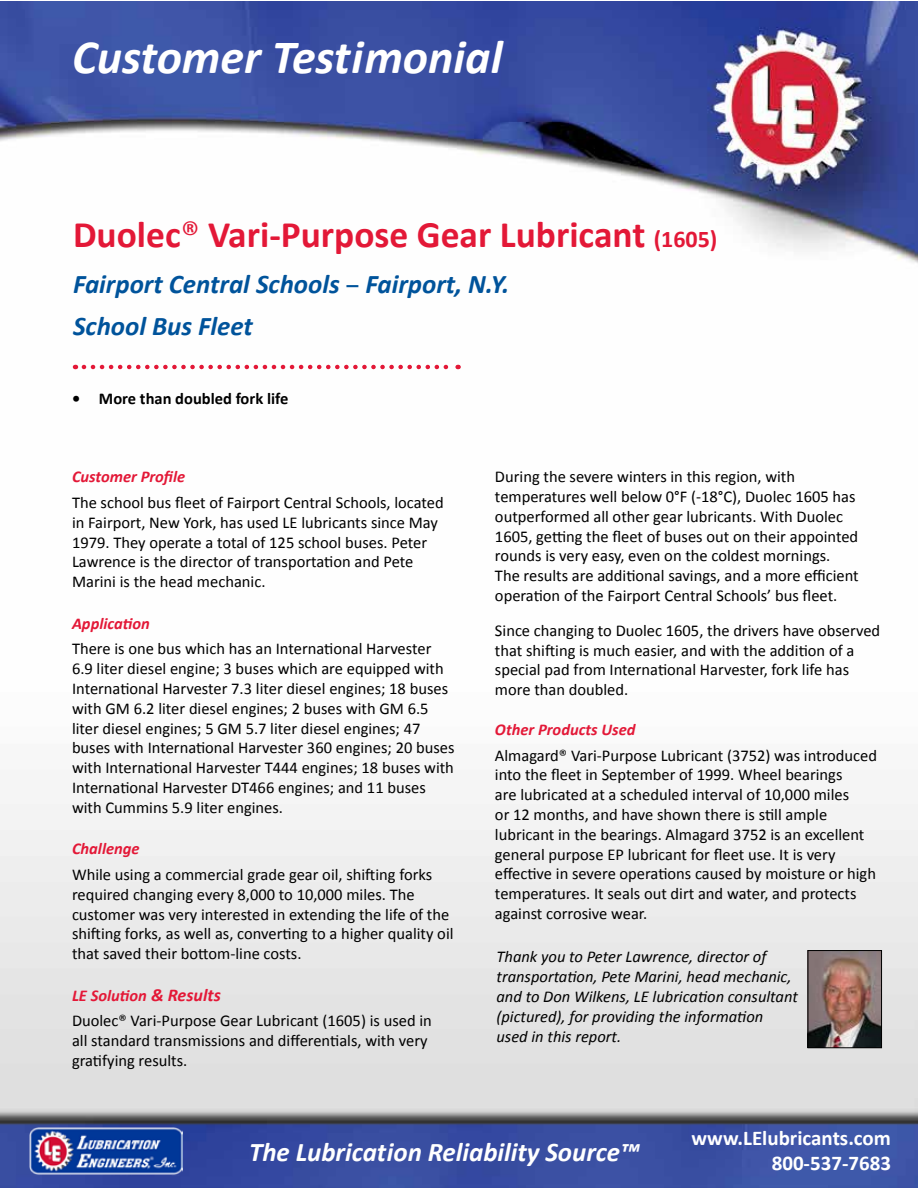
<style>
.page{position:relative;width:918px;height:1188px;background:#fff}
.page>*{position:absolute;margin:0;border:0;box-sizing:border-box;transform-origin:0 0}
.t1{font:italic 700 48px "Calibri";color:#fff}
.t2{font:700 37.5px "Calibri";color:#e31837}
.t3{font:italic 700 27px/42.9px "Calibri";color:#00539b}
.t4{font:italic 700 27px "Calibri";color:#fff}
.t5{font:700 21px/25.2px "Calibri";color:#fff;text-align:right}
.t6{font:16.5px/19.8px "Calibri";color:#000}
.t7{font:italic 16.5px/19.8px "Calibri";color:#000}
.t8{font:italic 700 16.5px "Calibri";color:#e31837}
.t9{font:700 16.5px "Calibri";color:#000}
.s1{font-weight:400}
.s2{font-size:24px}
.s3{font-family:"Myriad Pro";font-weight:600;font-style:normal}
.s4{font-weight:700;font-style:italic;color:#e31837}
.s5{font-weight:700;font-style:italic;font-size:18px;color:#e31837}
</style>
<div class="page">
<img style="left:1px;top:1px;width:917px;height:1187px">
<svg style="left:84px;top:365px;width:375px;height:4px"></svg>
<img style="left:28px;top:1125px;width:154px;height:50px">
<img style="left:810px;top:952px;width:70px;height:94px">
<div style="left:808px;top:950px;width:74px;height:98px;border:1px solid #000"></div>
<h1 class="t1" style="left:72px;top:27px;width:432px">Customer Testimonial</h1>
<h2 class="t2" style="left:73px;top:210px;width:646px">Duolec<span class="s1">®</span> Vari-Purpose Gear Lubricant <span class="s2">(1605)</span></h2>
<h3 class="t3" style="left:73px;top:262px;width:438px">Fairport Central Schools <span class="s3">–</span> Fairport, N.Y.<br>School Bus Fleet</h3>
<p class="t9" style="left:72px;top:388px;width:218px">• More than doubled fork life</p>
<p class="t8" style="left:72px;top:466px;width:115px">Customer Profile</p>
<p class="t6" style="left:72px;top:493px;width:373px">The school bus fleet of Fairport Central Schools, located in Fairport, New York, has used LE lubricants since May 1979. They operate a total of 125 school buses. Peter Lawrence is the director of transportation and Pete Marini is the head mechanic.</p>
<p class="t8" style="left:72px;top:613px;width:79px">Application</p>
<p class="t6" style="left:72px;top:639px;width:384px">There is one bus which has an International Harvester 6.9 liter diesel engine; 3 buses which are equipped with International Harvester 7.3 liter diesel engines; 18 buses with GM 6.2 liter diesel engines; 2 buses with GM 6.5 liter diesel engines; 5 GM 5.7 liter diesel engines; 47 buses with International Harvester 360 engines; 20 buses with International Harvester T444 engines; 18 buses with International Harvester DT466 engines; and 11 buses with Cummins 5.9 liter engines.</p>
<p class="t8" style="left:72px;top:838px;width:69px">Challenge</p>
<p class="t6" style="left:72px;top:865px;width:383px">While using a commercial grade gear oil, shifting forks required changing every 8,000 to 10,000 miles. The customer was very interested in extending the life of the shifting forks, as well as, converting to a higher quality oil that saved their bottom-line costs.</p>
<p class="t6" style="left:72px;top:982px;width:361px;line-height:25.8px"><span class="s4">LE Solution</span> <span class="s5">&amp; Results<br></span>Duolec® Vari-Purpose Gear Lubricant (1605) is used in</p>
<p class="t6" style="left:72px;top:1031px;width:357px">all standard transmissions and differentials, with very gratifying results.</p>
<p class="t6" style="left:495px;top:467px;width:365px">During the severe winters in this region, with temperatures well below 0°F (-18°C), Duolec 1605 has outperformed all other gear lubricants. With Duolec 1605, getting the fleet of buses out on their appointed rounds is very easy, even on the coldest mornings.<br>The results are additional savings, and a more efficient operation of the Fairport Central Schools’ bus fleet.</p>
<p class="t6" style="left:495px;top:620px;width:387px">Since changing to Duolec 1605, the drivers have observed that shifting is much easier, and with the addition of a special pad from International Harvester, fork life has more than doubled.</p>
<p class="t8" style="left:495px;top:719px;width:142px">Other Products Used</p>
<p class="t6" style="left:495px;top:745px;width:384px">Almagard® Vari-Purpose Lubricant (3752) was introduced into the fleet in September of 1999. Wheel bearings<br>are lubricated at a scheduled interval of 10,000 miles<br>or 12 months, and have shown there is still ample lubricant in the bearings. Almagard 3752 is an excellent general purpose EP lubricant for fleet use. It is very effective in severe operations caused by moisture or high temperatures. It seals out dirt and water, and protects against corrosive wear.</p>
<p class="t7" style="left:496px;top:946px;width:303px">Thank you to Peter Lawrence, director of transportation, Pete Marini, head mechanic, and to Don Wilkens, LE lubrication consultant (pictured), for providing the information used in this report.</p>
<h3 class="t4" style="left:249px;top:1135px;width:392px">The Lubrication Reliability Source™</h3>
<p class="t5" style="left:692px;top:1125px;width:201px">www.LElubricants.com<br>800-537-7683</p>
</div>
